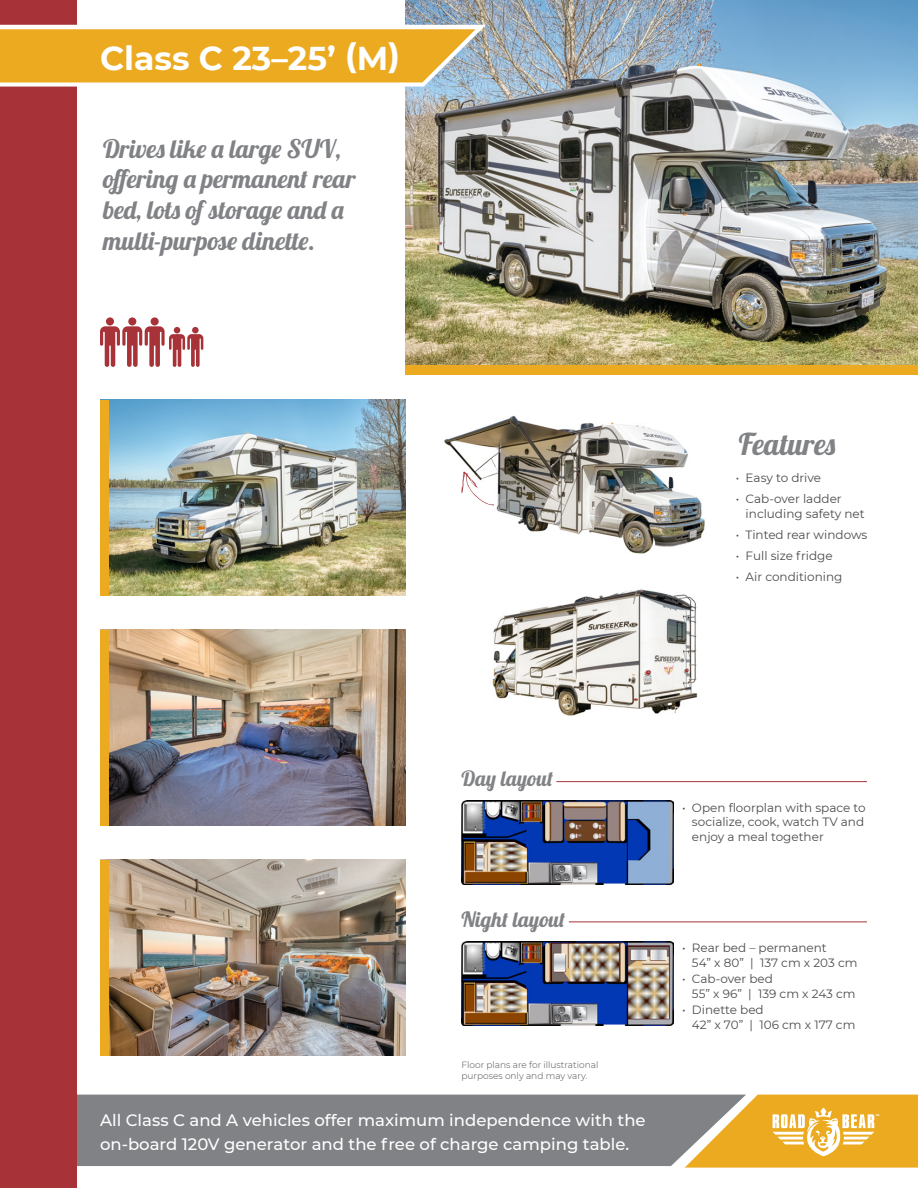
<style>
.page{position:relative;width:918px;height:1188px;background:#fff}
.page>*{position:absolute;margin:0;border:0;box-sizing:border-box;transform-origin:0 0}
.t1{font:700 33px "Montserrat";color:#fff}
.t2{font:30px "Lobster";color:#808285}
.t3{font:25.5px/30.6px "Lobster";color:#808285}
.t4{font:21px "Lobster";color:#808285}
.t5{font:500 16.5px/24px "Montserrat";color:#fff}
.t6{font:12px/14.4px "Montserrat";color:#4b4c4d}
.t7{font:300 9px/10.8px "Montserrat";color:#4b4c4d}
</style>
<div class="page">
<hr style="left:917px;top:0;width:1px;height:1188px;background:#a73339">
<div style="left:76px;top:1095px;width:609px;height:71px;background:#808285"></div>
<img style="left:405px;top:0;width:513px;height:365px">
<div style="left:0;top:0;width:76px;height:1188px;background:#a73339"></div>
<svg style="left:0;top:17px;width:488px;height:74px"></svg>
<svg style="left:100px;top:317px;width:103px;height:50px"></svg>
<div style="left:405px;top:365px;width:513px;height:9px;background:#ebaa20"></div>
<img style="left:462px;top:801px;width:211px;height:84px">
<hr style="left:556px;top:781px;width:311px;height:1px;background:#a73339">
<img style="left:462px;top:942px;width:211px;height:83px">
<hr style="left:569px;top:922px;width:298px;height:1px;background:#a73339">
<svg style="left:685px;top:1095px;width:233px;height:73px;background:#e3b24c"></svg>
<img style="left:109px;top:400px;width:296px;height:195px">
<div style="left:100px;top:400px;width:9px;height:195px;background:#ebaa20"></div>
<img style="left:109px;top:630px;width:296px;height:195px">
<div style="left:100px;top:630px;width:9px;height:195px;background:#ebaa20"></div>
<img style="left:109px;top:860px;width:296px;height:195px">
<div style="left:100px;top:860px;width:9px;height:195px;background:#ebaa20"></div>
<img style="left:444px;top:415px;width:261px;height:139px">
<svg style="left:461px;top:472px;width:33px;height:33px"></svg>
<img style="left:492px;top:589px;width:206px;height:127px">
<p class="t1" style="left:100px;top:35px;width:302px">Class C 23–25’ (M)</p>
<p class="t3" style="left:103px;top:133px;width:254px">Drives like a large SUV, offering a permanent rear bed, lots of storage and a multi-purpose dinette.</p>
<p class="t2" style="left:739px;top:425px;width:99px">Features</p>
<p class="t6" style="left:736px;top:470px;width:87px">• Easy to drive</p>
<p class="t6" style="left:746px;top:491px;width:121px;text-indent:-10px">• Cab-over ladder including safety net</p>
<p class="t6" style="left:736px;top:527px;width:133px">• Tinted rear windows</p>
<p class="t6" style="left:736px;top:548px;width:98px">• Full size fridge</p>
<p class="t6" style="left:736px;top:569px;width:108px">• Air conditioning</p>
<p class="t4" style="left:462px;top:765px;width:93px">Day layout</p>
<p class="t4" style="left:462px;top:906px;width:105px">Night layout</p>
<p class="t7" style="left:462px;top:1059px;width:138px">Floor plans are for illustrational purposes only and may vary.</p>
<p class="t5" style="left:100px;top:1107px;width:547px">All Class C and A vehicles offer maximum independence with the on-board 120V generator and the free of charge camping table.</p>
<p class="t6" style="left:692px;top:800px;width:175px;text-align:justify;text-indent:-10px">• Open floorplan with space to socialize, cook, watch TV and enjoy a meal together</p>
<p class="t6" style="left:692px;top:941px;width:167px;text-indent:-10px">• Rear bed – permanent<br>54” x 80” | 137 cm x 203 cm</p>
<p class="t6" style="left:692px;top:972px;width:165px;text-indent:-10px">• Cab-over bed<br>55” x 96” | 139 cm x 243 cm</p>
<p class="t6" style="left:692px;top:1002px;width:165px;text-indent:-10px">• Dinette bed<br>42” x 70” | 106 cm x 177 cm</p>
</div>
